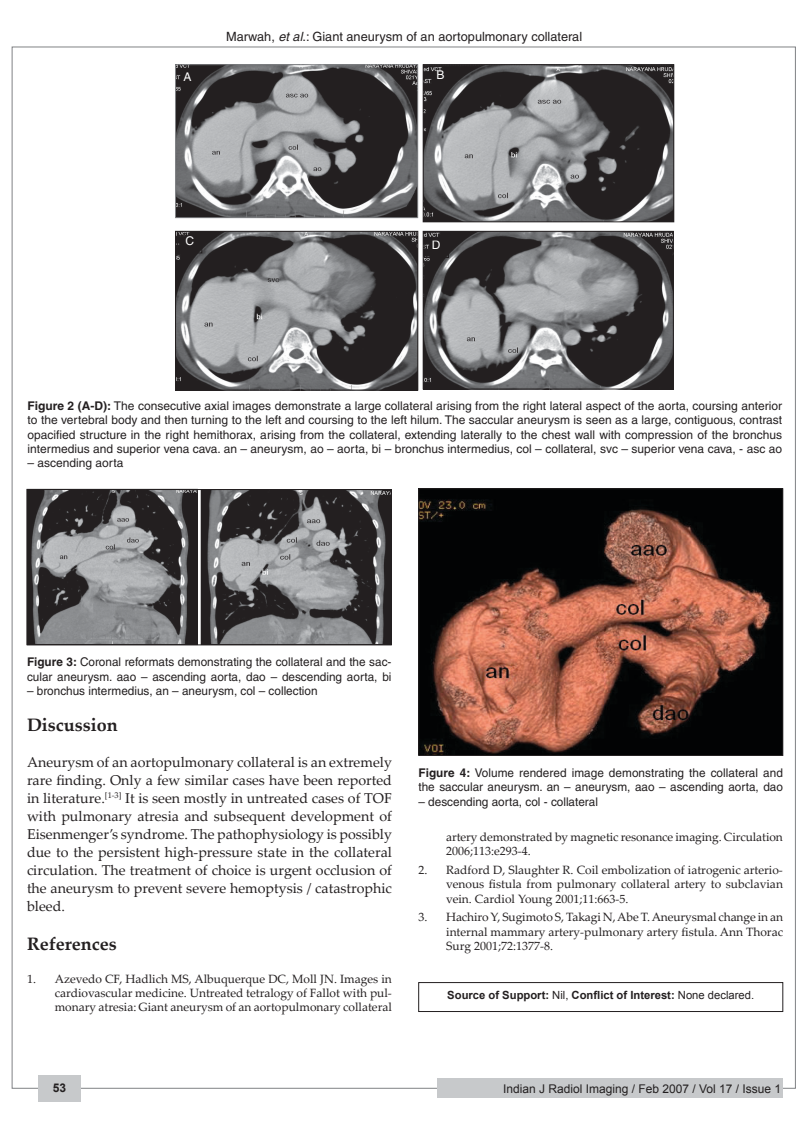
<style>
.page{position:relative;width:810px;height:1134px;background:#fff}
.page>*{position:absolute;margin:0;border:0;box-sizing:border-box;transform-origin:0 0}
.t1{font:700 18px "Palatino Linotype";color:#231f20}
.t2{font:14.25px/18px "Palatino Linotype";color:#231f20;text-align:justify}
.t3{font:12.75px "Helvetica";color:#231f20}
.t4{font:12px/14.4px "Helvetica";color:#231f20}
.t5{font:12px/14.4px "Palatino Linotype";color:#231f20;text-align:justify}
.t6{font:12px "Arial";color:#231f20}
.t7{font:12px "Helvetica";color:#fff}
.t8{font:700 12px "Arial";color:#231f20}
.t9{font:700 11.25px "Arial";color:#231f20}
.s1{font-style:italic}
.s2{font-weight:700}
.s3{font-weight:400}
</style>
<div class="page">
<div style="left:438px;top:1078px;width:345px;height:20px;background:#c7c9cb"></div>
<div style="left:38px;top:1076px;width:43px;height:26px;background:#c7c9cb"></div>
<img style="left:29px;top:491px;width:166px;height:152px">
<img style="left:203px;top:491px;width:186px;height:152px">
<div style="left:27px;top:489px;width:365px;height:156px;border:1px solid #231f20"></div>
<img style="left:177px;top:67px;width:239px;height:149px">
<div style="left:175px;top:65px;width:243px;height:153px;border:1px solid #808285"></div>
<img style="left:425px;top:67px;width:247px;height:153px">
<div style="left:423px;top:65px;width:251px;height:157px;border:1px solid #231f20"></div>
<img style="left:177px;top:233px;width:239px;height:155px">
<div style="left:175px;top:231px;width:243px;height:159px;border:1px solid #231f20"></div>
<img style="left:425px;top:233px;width:246px;height:154px">
<div style="left:423px;top:231px;width:250px;height:158px;border:1px solid #231f20"></div>
<div style="left:177px;top:235px;width:25px;height:18px;border:1px solid #231f20"></div>
<div style="left:424px;top:240px;width:25px;height:18px;border:1px solid #231f20"></div>
<div style="left:418px;top:982px;width:365px;height:30px;border:1px solid #231f20"></div>
<img style="left:420px;top:491px;width:361px;height:263px">
<div style="left:418px;top:489px;width:365px;height:267px;border:1px solid #231f20"></div>
<p class="t3" style="left:226px;top:31px;width:358px">Marwah, <span class="s1">et al</span>.: Giant aneurysm of an aortopulmonary collateral</p>
<p class="t7" style="left:184px;top:72px;width:10px">A</p>
<p class="t7" style="left:437px;top:70px;width:10px">B</p>
<p class="t7" style="left:185px;top:236px;width:10px">C</p>
<p class="t7" style="left:432px;top:241px;width:10px">D</p>
<p class="t4" style="left:27px;top:400px;width:756px;text-align:justify"><span class="s2">Figure 2 (A-D):</span> The consecutive axial images demonstrate a large collateral arising from the right lateral aspect of the aorta, coursing anterior to the vertebral body and then turning to the left and coursing to the left hilum. The saccular aneurysm is seen as a large, contiguous, contrast opacified structure in the right hemithorax, arising from the collateral, extending laterally to the chest wall with compression of the bronchus intermedius and superior vena cava. an – aneurysm, ao – aorta, bi – bronchus intermedius, col – collateral, svc – superior vena cava, - asc ao</p>
<p class="t4" style="left:27px;top:457px;width:97px">– ascending aorta</p>
<p class="t4" style="left:27px;top:656px;width:366px"><span class="s2">Figure 3:</span> Coronal reformats demonstrating the collateral and the sac&shy;cular aneurysm. aao – ascending aorta, dao – descending aorta, bi</p>
<p class="t4" style="left:27px;top:685px;width:292px">– bronchus intermedius, an – aneurysm, col – collection</p>
<h1 class="t1" style="left:27px;top:718px;width:92px">Discussion</h1>
<p class="t2" style="left:27px;top:755px;width:366px">Aneurysm of an aortopulmonary collateral is an extremely rare finding. Only a few similar cases have been reported in literature.<sup>[1-3]</sup> It is seen mostly in untreated cases of TOF with pulmonary atresia and subsequent development of Eisenmenger’s syndrome. The pathophysiology is possibly due to the persistent high-pressure state in the collateral circulation. The treatment of choice is urgent occlusion of the aneurysm to prevent severe hemoptysis / catastrophic bleed.</p>
<h1 class="t1" style="left:27px;top:937px;width:91px">References</h1>
<p class="t5" style="left:55px;top:973px;width:339px;text-indent:-28px">1. Azevedo CF, Hadlich MS, Albuquerque DC, Moll JN. Images in cardiovascular medicine. Untreated tetralogy of Fallot with pul&shy;monary atresia: Giant aneurysm of an aortopulmonary collateral</p>
<p class="t4" style="left:418px;top:767px;width:366px"><span class="s2">Figure 4:</span> Volume rendered image demonstrating the collateral and the saccular aneurysm. an – aneurysm, aao – ascending aorta, dao</p>
<p class="t4" style="left:418px;top:795px;width:181px">– descending aorta, col - collateral</p>
<p class="t5" style="left:446px;top:831px;width:338px">artery demonstrated by magnetic resonance imaging. Circulation<br>2006;113:e293-4.</p>
<p class="t5" style="left:446px;top:864px;width:338px;text-indent:-28px">2. Radford D, Slaughter R. Coil embolization of iatrogenic arterio&shy;venous fistula from pulmonary collateral artery to subclavian vein. Cardiol Young 2001;11:663-5.</p>
<p class="t5" style="left:446px;top:911px;width:338px;text-indent:-28px">3. Hachiro Y, Sugimoto S, Takagi N, Abe T. Aneurysmal change in an internal mammary artery-pulmonary artery fistula. Ann Thorac Surg 2001;72:1377-8.</p>
<p class="t9" style="left:447px;top:989px;width:308px">Source of Support: <span class="s3">Nil,</span> Conflict of Interest: <span class="s3">None declared.</span></p>
<p class="t8" style="left:53px;top:1081px;width:15px">53</p>
<p class="t6" style="left:503px;top:1082px;width:280px">Indian J Radiol Imaging / Feb 2007 / Vol 17 / Issue 1</p>
</div>
